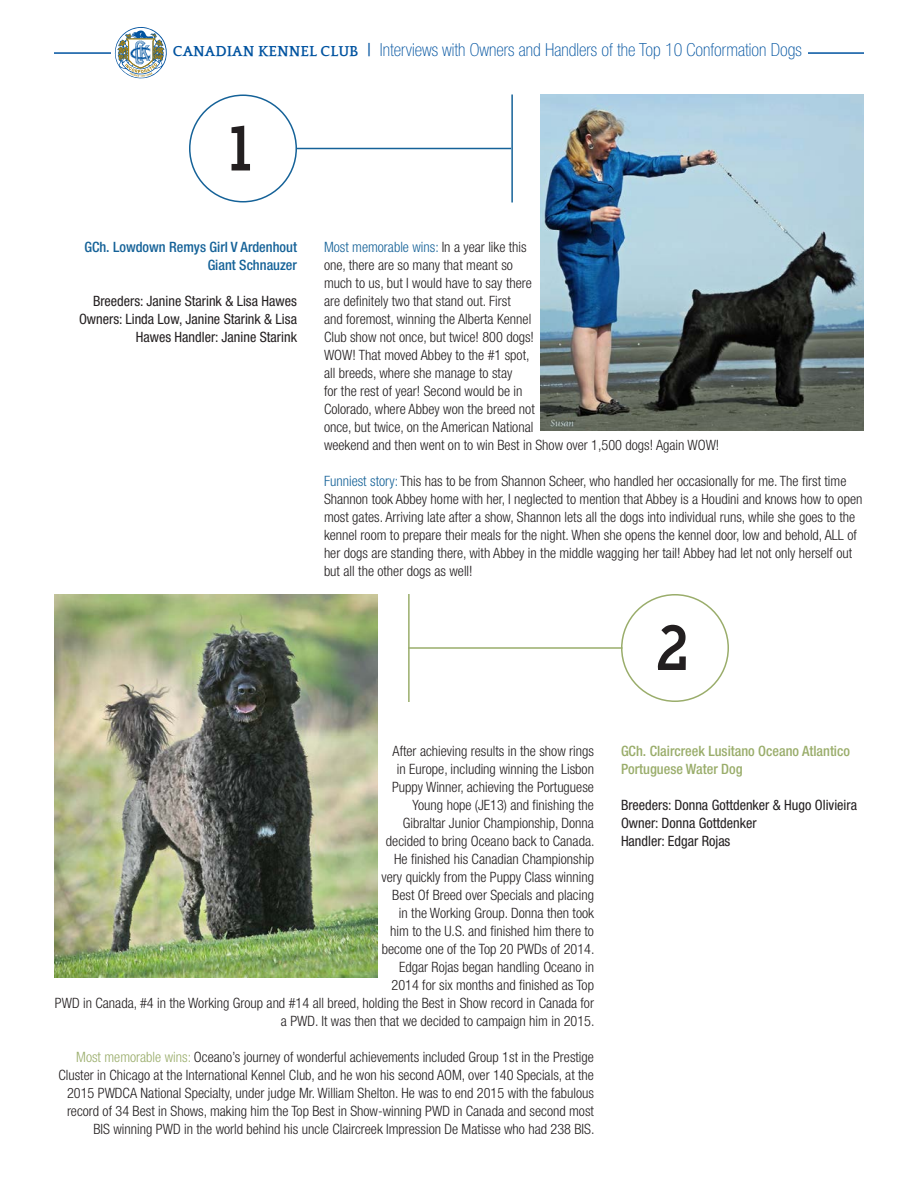
<style>
.page{position:relative;width:918px;height:1188px;background:#fff}
.page>*{position:absolute;margin:0;border:0;box-sizing:border-box;transform-origin:0 0}
.t1{font:900 60px "Nilland";color:#231f20}
.t2{font:100 condensed 18px "Helvetica Neue";color:#0153a0}
.t3{font:300 condensed 14.25px/18px "Helvetica Neue";color:#231f20}
.t4{font:condensed 14.25px/18px "Helvetica Neue";color:#231f20;text-align:right}
.t5{font:500 condensed 14.25px "Helvetica Neue";color:#9aad6b}
.t6{font:500 condensed 14.25px "Helvetica Neue";color:#156298}
.s1{font-family:"Quattrocento";font-weight:700;font-stretch:normal;font-size:15px}
.s2{font-weight:400}
.s3{color:#156298}
.s4{color:#9aad6b}
</style>
<div class="page">
<img style="left:541px;top:94px;width:323px;height:337px">
<img style="left:54px;top:594px;width:323px;height:383px">
<hr style="left:54px;top:52px;width:810px;height:2px;background:#0153a0">
<div style="left:111px;top:27px;width:696px;height:35px;background:#fff"></div>
<svg style="left:114px;top:27px;width:53px;height:52px"></svg>
<div style="left:189px;top:94px;width:108px;height:108px;border:2px solid #156298;border-radius:50%"></div>
<hr style="left:297px;top:148px;width:214px;height:1px;background:#156298">
<hr style="left:511px;top:94px;width:2px;height:108px;background:#156298">
<hr style="left:408px;top:647px;width:214px;height:2px;background:#9aad6b">
<div style="left:621px;top:594px;width:108px;height:108px;border:2px solid #9aad6b;border-radius:50%"></div>
<hr style="left:408px;top:594px;width:2px;height:108px;background:#9aad6b">
<p class="t2" style="left:173px;top:40px;width:630px"><span class="s1">CANADIAN KENNEL CLUB</span> <span class="s2">|</span> Interviews with Owners and Handlers of the Top 10 Conformation Dogs</p>
<p class="t1" style="left:225px;top:110px;width:37px">1</p>
<p class="t6" style="left:84px;top:238px;width:214px">GCh. Lowdown Remys Girl V Ardenhout</p>
<p class="t6" style="left:208px;top:256px;width:91px">Giant Schnauzer</p>
<p class="t4" style="left:93px;top:292px;width:205px">Breeders: Janine Starink &amp; Lisa Hawes</p>
<p class="t4" style="left:79px;top:310px;width:219px">Owners: Linda Low, Janine Starink &amp; Lisa<br>Hawes Handler: Janine Starink</p>
<p class="t3" style="left:324px;top:238px;width:397px"><span class="s3">Most memorable wins:</span> In a year like this<br>one, there are so many that meant so<br>much to us, but I would have to say there<br>are definitely two that stand out. First<br>and foremost, winning the Alberta Kennel<br>Club show not once, but twice! 800 dogs!<br>WOW! That moved Abbey to the #1 spot,<br>all breeds, where she manage to stay<br>for the rest of year! Second would be in<br>Colorado, where Abbey won the breed not<br>once, but twice, on the American National<br>weekend and then went on to win Best in Show over 1,500 dogs! Again WOW!</p>
<p class="t3" style="left:324px;top:472px;width:540px"><span class="s3">Funniest story:</span> This has to be from Shannon Scheer, who handled her occasionally for me. The first time Shannon took Abbey home with her, I neglected to mention that Abbey is a Houdini and knows how to open most gates. Arriving late after a show, Shannon lets all the dogs into individual runs, while she goes to the kennel room to prepare their meals for the night. When she opens the kennel door, low and behold, ALL of her dogs are standing there, with Abbey in the middle wagging her tail! Abbey had let not only herself out but all the other dogs as well!</p>
<p class="t1" style="left:657px;top:610px;width:37px">2</p>
<p class="t3" style="left:55px;top:742px;width:541px;text-align:right">After achieving results in the show rings<br>in Europe, including winning the Lisbon<br>Puppy Winner, achieving the Portuguese<br>Young hope (JE13) and finishing the<br>Gibraltar Junior Championship, Donna<br>decided to bring Oceano back to Canada.<br>He finished his Canadian Championship<br>very quickly from the Puppy Class winning<br>Best Of Breed over Specials and placing<br>in the Working Group. Donna then took<br>him to the U.S. and finished him there to<br>become one of the Top 20 PWDs of 2014.<br>Edgar Rojas began handling Oceano in<br>2014 for six months and finished as Top<br>PWD in Canada, #4 in the Working Group and #14 all breed, holding the Best in Show record in Canada for a PWD. It was then that we decided to campaign him in 2015.</p>
<p class="t3" style="left:58px;top:1048px;width:538px;text-align:right"><span class="s4">Most memorable wins:</span> Oceano’s journey of wonderful achievements included Group 1st in the Prestige Cluster in Chicago at the International Kennel Club, and he won his second AOM, over 140 Specials, at the 2015 PWDCA National Specialty, under judge Mr. William Shelton. He was to end 2015 with the fabulous record of 34 Best in Shows, making him the Top Best in Show-winning PWD in Canada and second most BIS winning PWD in the world behind his uncle Claircreek Impression De Matisse who had 238 BIS.</p>
<p class="t5" style="left:621px;top:742px;width:231px">GCh. Claircreek Lusitano Oceano Atlantico</p>
<p class="t5" style="left:621px;top:760px;width:123px">Portuguese Water Dog</p>
<p class="t4" style="left:621px;top:796px;width:238px;text-align:left">Breeders: Donna Gottdenker &amp; Hugo Olivieira<br>Owner: Donna Gottdenker</p>
<p class="t4" style="left:621px;top:832px;width:111px">Handler: Edgar Rojas</p>
</div>
